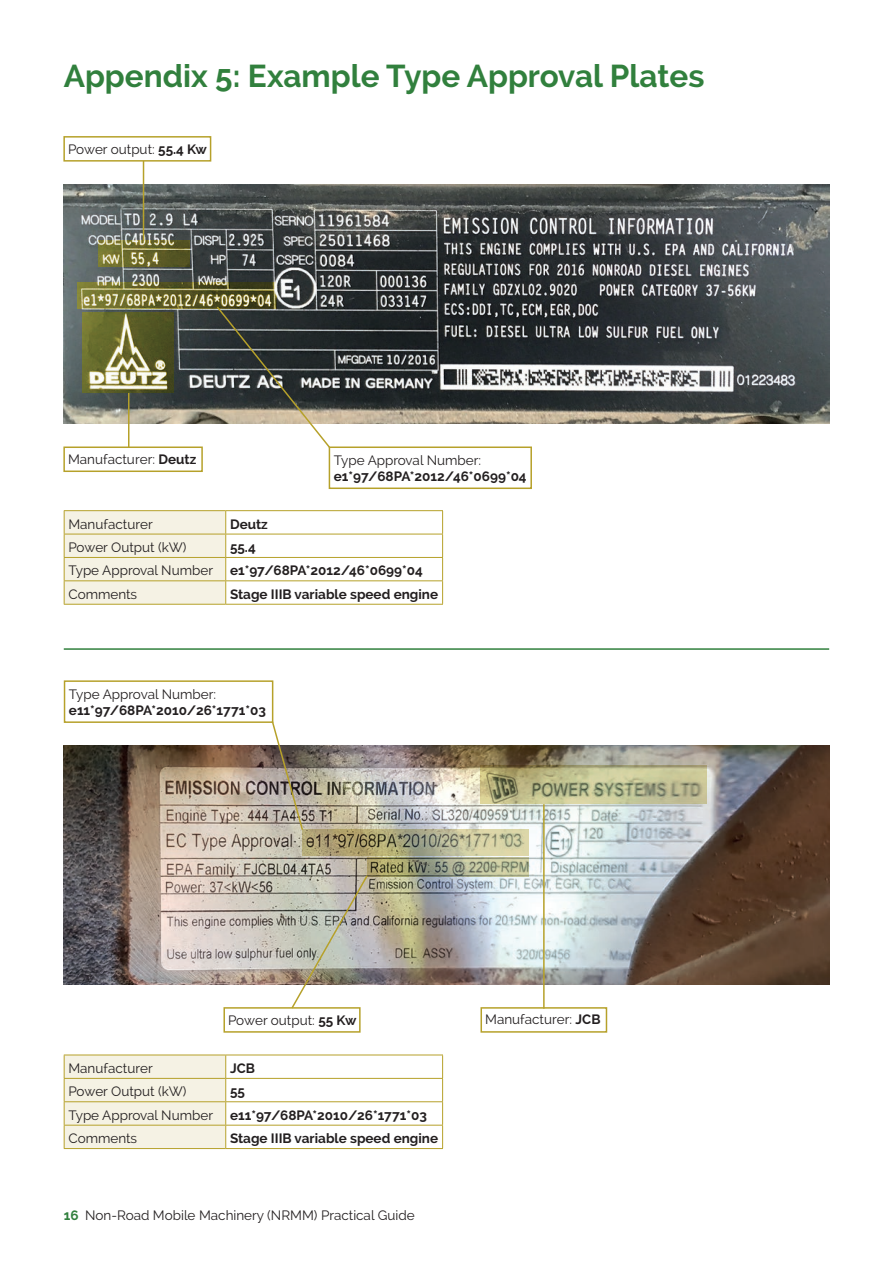
<style>
.page{position:relative;width:893px;height:1263px;background:#fff}
.page>*{position:absolute;margin:0;border:0;box-sizing:border-box;transform-origin:0 0}
.Section_Titles{font:700 31.5px "Raleway";color:#31803d}
.Body_Text{font:13.5px "Raleway";color:#231f20}
.Body_Text-2{font:700 13.5px "Raleway";color:#231f20}
.s1{font-weight:700}
.s2{font-weight:700;color:#31803d}
</style>
<div class="page">
<img style="left:64px;top:185px;width:765px;height:238px">
<img style="left:64px;top:746px;width:765px;height:238px">
<svg style="left:98px;top:240px;width:91px;height:27px;background:#7e7c44"></svg>
<svg style="left:367px;top:857px;width:161px;height:20px;background:#979a78"></svg>
<div style="left:63px;top:136px;width:148px;height:26px;border:2px solid #b6a12a"></div>
<div style="left:223px;top:1007px;width:138px;height:26px;border:2px solid #b6a12a"></div>
<div style="left:63px;top:446px;width:140px;height:26px;border:2px solid #b6a12a"></div>
<div style="left:480px;top:1007px;width:127px;height:26px;border:2px solid #b6a12a"></div>
<div style="left:329px;top:446px;width:203px;height:43px;border:2px solid #b6a12a"></div>
<div style="left:64px;top:680px;width:209px;height:43px;border:2px solid #b6a12a"></div>
<svg style="left:77px;top:282px;width:200px;height:27px;background:#82804b"></svg>
<svg style="left:302px;top:829px;width:226px;height:27px;background:#aba67f"></svg>
<svg style="left:82px;top:312px;width:92px;height:81px;background:#7f804f"></svg>
<svg style="left:480px;top:766px;width:227px;height:38px;background:#b3b285"></svg>
<hr style="left:143px;top:161px;width:1px;height:79px;background:#b6a12a">
<hr style="left:128px;top:393px;width:1px;height:54px;background:#b6a12a">
<hr style="left:543px;top:804px;width:2px;height:205px;background:#b6a12a">
<svg style="left:215px;top:305px;width:117px;height:144px"></svg>
<svg style="left:271px;top:720px;width:33px;height:111px"></svg>
<svg style="left:290px;top:873px;width:79px;height:137px"></svg>
<hr style="left:64px;top:510px;width:162px;height:1px;background:#b6a12a">
<hr style="left:226px;top:510px;width:217px;height:1px;background:#b6a12a">
<svg style="left:64px;top:511px;width:379px;height:93px"></svg>
<hr style="left:64px;top:604px;width:162px;height:1px;background:#b6a12a">
<hr style="left:226px;top:604px;width:217px;height:1px;background:#b6a12a">
<hr style="left:64px;top:1054px;width:162px;height:1px;background:#b6a12a">
<hr style="left:226px;top:1054px;width:217px;height:1px;background:#b6a12a">
<svg style="left:64px;top:1055px;width:379px;height:93px"></svg>
<hr style="left:64px;top:1148px;width:162px;height:1px;background:#b6a12a">
<hr style="left:226px;top:1148px;width:217px;height:1px;background:#b6a12a">
<hr style="left:64px;top:648px;width:765px;height:2px;background:#31803d">
<p class="Section_Titles" style="left:64px;top:58px;width:642px">Appendix 5: Example Type Approval Plates</p>
<p class="Body_Text" style="left:68px;top:141px;width:140px">Power output: <span class="s1">55.4 Kw</span></p>
<p class="Body_Text" style="left:68px;top:451px;width:130px">Manufacturer: <span class="s1">Deutz</span></p>
<p class="Body_Text" style="left:334px;top:452px;width:149px">Type Approval Number:</p>
<p class="Body_Text-2" style="left:334px;top:469px;width:194px">e1*97/68PA*2012/46*0699*04</p>
<h1 class="Body_Text" style="left:68px;top:516px;width:86px">Manufacturer</h1>
<h1 class="Body_Text-2" style="left:230px;top:516px;width:39px">Deutz</h1>
<p class="Body_Text" style="left:68px;top:539px;width:120px">Power Output (kW)</p>
<p class="Body_Text-2" style="left:230px;top:540px;width:27px">55.4</p>
<p class="Body_Text" style="left:68px;top:563px;width:146px">Type Approval Number</p>
<p class="Body_Text-2" style="left:230px;top:563px;width:194px">e1*97/68PA*2012/46*0699*04</p>
<p class="Body_Text" style="left:68px;top:586px;width:70px">Comments</p>
<p class="Body_Text-2" style="left:230px;top:586px;width:210px">Stage IIIB variable speed engine</p>
<p class="Body_Text" style="left:69px;top:686px;width:149px">Type Approval Number:</p>
<p class="Body_Text-2" style="left:69px;top:702px;width:199px">e11*97/68PA*2010/26*1771*03</p>
<p class="Body_Text" style="left:228px;top:1012px;width:130px">Power output: <span class="s1">55 Kw</span></p>
<h1 class="Body_Text" style="left:68px;top:1060px;width:86px">Manufacturer</h1>
<h1 class="Body_Text-2" style="left:230px;top:1060px;width:26px">JCB</h1>
<p class="Body_Text" style="left:68px;top:1084px;width:120px">Power Output (kW)</p>
<p class="Body_Text-2" style="left:230px;top:1084px;width:16px">55</p>
<p class="Body_Text" style="left:68px;top:1107px;width:146px">Type Approval Number</p>
<p class="Body_Text-2" style="left:230px;top:1107px;width:199px">e11*97/68PA*2010/26*1771*03</p>
<p class="Body_Text" style="left:68px;top:1130px;width:70px">Comments</p>
<p class="Body_Text-2" style="left:230px;top:1131px;width:210px">Stage IIIB variable speed engine</p>
<p class="Body_Text" style="left:64px;top:1208px;width:352px"><span class="s2">16</span> Non-Road Mobile Machinery (NRMM) Practical Guide</p>
<p class="Body_Text" style="left:485px;top:1012px;width:117px">Manufacturer: <span class="s1">JCB</span></p>
</div>
